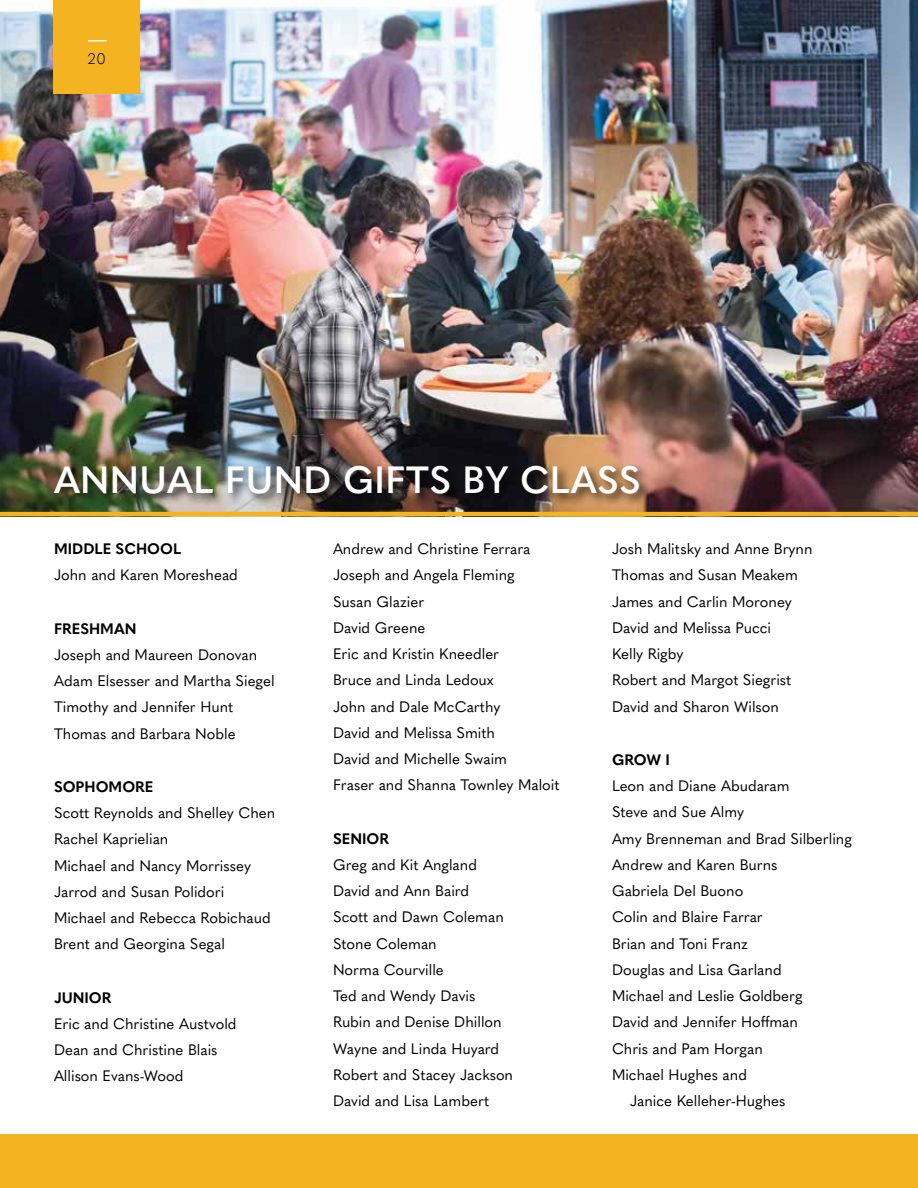
<style>
.page{position:relative;width:918px;height:1188px;background:#fff}
.page>*{position:absolute;margin:0;border:0;box-sizing:border-box;transform-origin:0 0}
.t1{font:600 37.5px "Quasimoda";letter-spacing:.01em;color:#fff}
.t2{font:15px/26.2px "Quasimoda";color:#000}
.t3{font:700 15px "Quasimoda";color:#000}
.t4{font:300 15px "Quasimoda";color:#000}
</style>
<div class="page">
<img style="left:0;top:0;width:918px;height:512px">
<div style="left:0;top:1134px;width:918px;height:54px;background:#f4b320"></div>
<div style="left:54px;top:0;width:86px;height:94px;background:#f4b320"></div>
<svg style="left:88px;top:40px;width:18px;height:1px"></svg>
<div style="left:51px;top:462px;width:600px;height:44px;background:#000;opacity:.75"></div>
<hr style="left:0;top:512px;width:918px;height:4px;background:#f4b320">
<p class="t4" style="left:88px;top:47px;width:19px">20</p>
<h1 class="t1" style="left:54px;top:451px;width:588px">ANNUAL FUND GIFTS BY CLASS</h1>
<p class="t3" style="left:54px;top:537px;width:129px">MIDDLE SCHOOL</p>
<p class="t2" style="left:54px;top:561px;width:185px">John and Karen Moreshead</p>
<p class="t3" style="left:54px;top:617px;width:84px">FRESHMAN</p>
<p class="t2" style="left:54px;top:641px;width:222px">Joseph and Maureen Donovan<br>Adam Elsesser and Martha Siegel<br>Timothy and Jennifer Hunt<br>Thomas and Barbara Noble</p>
<p class="t3" style="left:54px;top:775px;width:101px">SOPHOMORE</p>
<p class="t2" style="left:54px;top:799px;width:223px">Scott Reynolds and Shelley Chen<br>Rachel Kaprielian<br>Michael and Nancy Morrissey<br>Jarrod and Susan Polidori<br>Michael and Rebecca Robichaud<br>Brent and Georgina Segal</p>
<p class="t3" style="left:54px;top:986px;width:59px">JUNIOR</p>
<p class="t2" style="left:54px;top:1010px;width:184px">Eric and Christine Austvold<br>Dean and Christine Blais<br>Allison Evans-Wood</p>
<p class="t2" style="left:333px;top:535px;width:228px">Andrew and Christine Ferrara<br>Joseph and Angela Fleming<br>Susan Glazier<br>David Greene<br>Eric and Kristin Kneedler<br>Bruce and Linda Ledoux<br>John and Dale McCarthy<br>David and Melissa Smith<br>David and Michelle Swaim<br>Fraser and Shanna Townley Maloit</p>
<p class="t3" style="left:333px;top:827px;width:58px">SENIOR</p>
<p class="t2" style="left:333px;top:851px;width:182px">Greg and Kit Angland<br>David and Ann Baird<br>Scott and Dawn Coleman<br>Stone Coleman<br>Norma Courville<br>Ted and Wendy Davis<br>Rubin and Denise Dhillon<br>Wayne and Linda Huyard<br>Robert and Stacey Jackson<br>David and Lisa Lambert</p>
<p class="t2" style="left:612px;top:535px;width:202px">Josh Malitsky and Anne Brynn<br>Thomas and Susan Meakem<br>James and Carlin Moroney<br>David and Melissa Pucci<br>Kelly Rigby<br>Robert and Margot Siegrist<br>David and Sharon Wilson</p>
<p class="t3" style="left:612px;top:748px;width:60px">GROW I</p>
<p class="t2" style="left:612px;top:772px;width:179px">Leon and Diane Abudaram</p>
<p class="t2" style="left:612px;top:798px;width:134px">Steve and Sue Almy</p>
<p class="t2" style="left:612px;top:824px;width:241px">Amy Brenneman and Brad Silberling</p>
<p class="t2" style="left:612px;top:851px;width:167px">Andrew and Karen Burns</p>
<p class="t2" style="left:612px;top:877px;width:133px">Gabriela Del Buono</p>
<p class="t2" style="left:612px;top:903px;width:152px">Colin and Blaire Farrar</p>
<p class="t2" style="left:612px;top:929px;width:138px">Brian and Toni Franz</p>
<p class="t2" style="left:612px;top:956px;width:171px">Douglas and Lisa Garland</p>
<p class="t2" style="left:612px;top:982px;width:192px">Michael and Leslie Goldberg</p>
<p class="t2" style="left:612px;top:1008px;width:188px">David and Jennifer Hoffman</p>
<p class="t2" style="left:612px;top:1034px;width:153px">Chris and Pam Horgan</p>
<p class="t2" style="left:612px;top:1061px;width:137px">Michael Hughes and</p>
<p class="t2" style="left:630px;top:1087px;width:157px">Janice Kelleher-Hughes</p>
</div>
